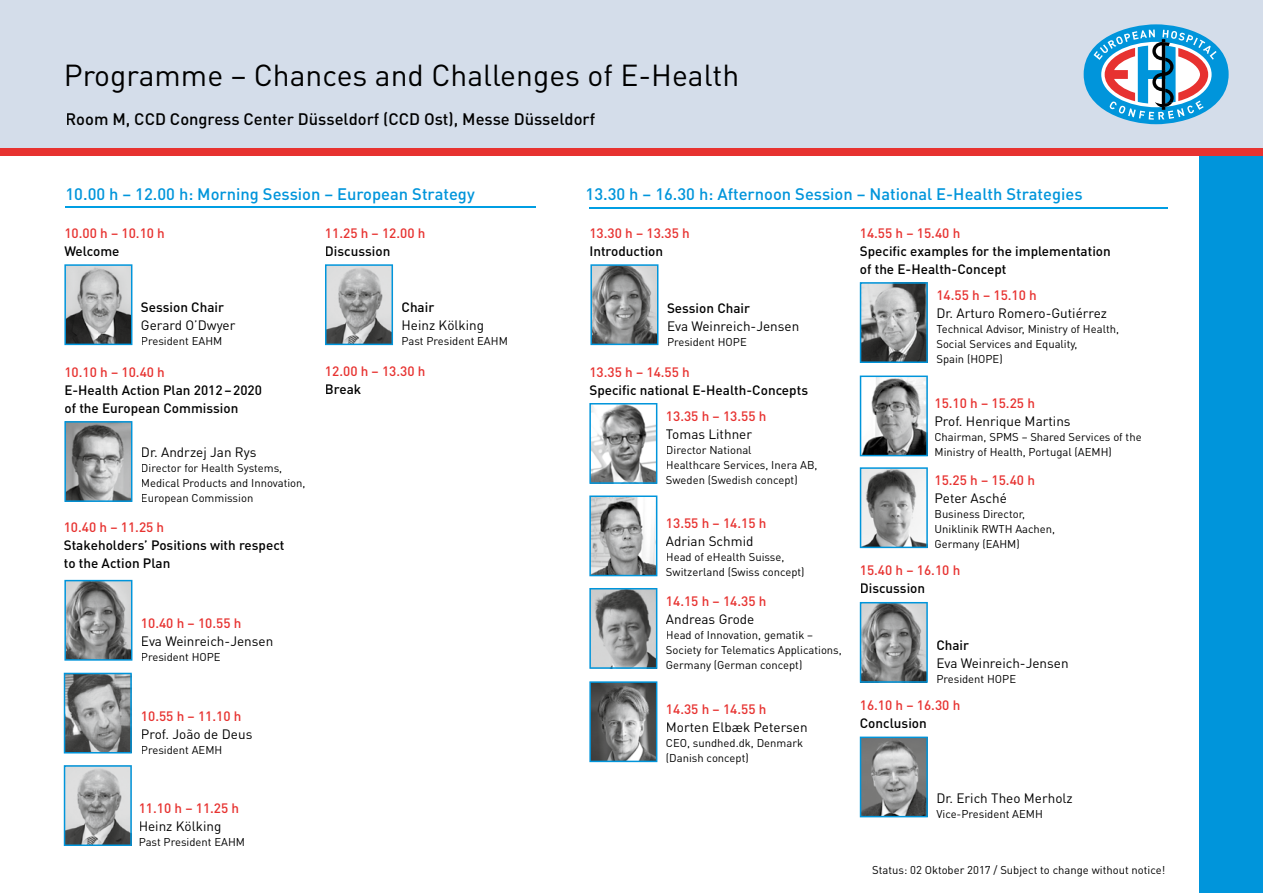
<style>
.page{position:relative;width:1263px;height:893px;background:#fff}
.page>*{position:absolute;margin:0;border:0;box-sizing:border-box;transform-origin:0 0}
.t1{font:30px "DIN Pro";color:#000}
.t2{font:500 16.5px "DIN Pro";color:#0095db}
.t3{font:500 16.5px "DIN Pro";color:#000}
.t4{font:500 13.5px/18px "DIN Pro";color:#000}
.t5{font:500 13.5px "DIN Pro";color:#e73230}
.t6{font:13.5px "DIN Pro";color:#000}
.t7{font:11.25px/15px "DIN Pro";color:#000}
</style>
<div class="page">
<div style="left:1199px;top:149px;width:64px;height:744px;background:#0095db"></div>
<div style="left:0;top:0;width:1263px;height:149px;background:#d4ddea"></div>
<div style="left:1084px;top:24px;width:144px;height:100px;background:#0095db;border-radius:50%"></div>
<svg style="left:1093px;top:30px;width:123px;height:90px"></svg>
<div style="left:0;top:148px;width:1263px;height:8px;background:#e73230"></div>
<svg style="left:64px;top:673px;width:68px;height:80px;background:#7f898e"></svg>
<svg style="left:589px;top:403px;width:68px;height:81px"></svg>
<svg style="left:860px;top:282px;width:68px;height:81px;background:#7e8a8f"></svg>
<svg style="left:589px;top:495px;width:68px;height:81px"></svg>
<svg style="left:860px;top:376px;width:68px;height:80px"></svg>
<svg style="left:860px;top:467px;width:68px;height:81px"></svg>
<svg style="left:589px;top:588px;width:68px;height:81px;background:#8a959a"></svg>
<svg style="left:589px;top:681px;width:68px;height:81px;background:#707a7f"></svg>
<svg style="left:64px;top:264px;width:68px;height:81px;background:#8f9a9f"></svg>
<svg style="left:64px;top:421px;width:68px;height:81px;background:#8b969b"></svg>
<svg style="left:860px;top:737px;width:68px;height:80px;background:#828c91"></svg>
<svg style="left:64px;top:580px;width:68px;height:81px;background:#838e93"></svg>
<svg style="left:590px;top:264px;width:68px;height:81px;background:#838e92"></svg>
<svg style="left:64px;top:765px;width:68px;height:81px;background:#9faab0"></svg>
<svg style="left:860px;top:602px;width:68px;height:81px;background:#818d92"></svg>
<svg style="left:325px;top:264px;width:68px;height:81px;background:#9faab0"></svg>
<hr style="left:65px;top:206px;width:471px;height:2px;background:#009ee3">
<hr style="left:589px;top:207px;width:579px;height:1px;background:#009ee3">
<h1 class="t1" style="left:64px;top:55px;width:677px">Programme – Chances and Challenges of E-Health</h1>
<h2 class="t3" style="left:65px;top:108px;width:531px">Room M, CCD Congress Center Düsseldorf (CCD Ost), Messe Düsseldorf</h2>
<h2 class="t2" style="left:65px;top:182px;width:411px">10.00 h – 12.00 h: Morning Session – European Strategy</h2>
<h2 class="t2" style="left:585px;top:182px;width:499px">13.30 h – 16.30 h: Afternoon Session – National E-Health Strategies</h2>
<p class="t5" style="left:860px;top:224px;width:102px">14.55 h – 15.40 h</p>
<p class="t4" style="left:860px;top:241px;width:253px">Specific examples for the implementation of the E-Health-Concept</p>
<p class="t5" style="left:589px;top:224px;width:102px">13.30 h – 13.35 h</p>
<p class="t4" style="left:589px;top:241px;width:75px">Introduction</p>
<p class="t5" style="left:64px;top:224px;width:102px">10.00 h – 10.10 h</p>
<p class="t4" style="left:64px;top:241px;width:57px">Welcome</p>
<p class="t5" style="left:325px;top:224px;width:102px">11.25 h – 12.00 h</p>
<p class="t4" style="left:325px;top:241px;width:67px">Discussion</p>
<p class="t4" style="left:141px;top:298px;width:85px">Session Chair</p>
<p class="t6" style="left:141px;top:316px;width:96px">Gerard O’Dwyer</p>
<p class="t7" style="left:141px;top:333px;width:83px">President EAHM</p>
<p class="t5" style="left:64px;top:362px;width:102px">10.10 h – 10.40 h</p>
<p class="t4" style="left:64px;top:380px;width:199px">E-Health Action Plan 2012 – 2020 of the European Commission</p>
<p class="t6" style="left:141px;top:443px;width:117px">Dr. Andrzej Jan Rys</p>
<p class="t7" style="left:141px;top:460px;width:166px">Director for Health Systems,<br>Medical Products and Innovation,<br>European Commission</p>
<p class="t5" style="left:64px;top:518px;width:102px">10.40 h – 11.25 h</p>
<p class="t4" style="left:64px;top:536px;width:222px">Stakeholders’ Positions with respect to the Action Plan</p>
<p class="t5" style="left:141px;top:614px;width:102px">10.40 h – 10.55 h</p>
<p class="t6" style="left:141px;top:632px;width:134px">Eva Weinreich-Jensen</p>
<p class="t7" style="left:141px;top:649px;width:81px">President HOPE</p>
<p class="t5" style="left:141px;top:706px;width:102px">10.55 h – 11.10 h</p>
<p class="t6" style="left:141px;top:724px;width:113px">Prof. João de Deus</p>
<p class="t7" style="left:141px;top:741px;width:83px">President AEMH</p>
<p class="t5" style="left:139px;top:799px;width:102px">11.10 h – 11.25 h</p>
<p class="t6" style="left:139px;top:817px;width:84px">Heinz Kölking</p>
<p class="t7" style="left:139px;top:834px;width:108px">Past President EAHM</p>
<p class="t4" style="left:401px;top:297px;width:34px">Chair</p>
<p class="t6" style="left:401px;top:316px;width:84px">Heinz Kölking</p>
<p class="t7" style="left:401px;top:333px;width:108px">Past President EAHM</p>
<p class="t5" style="left:325px;top:362px;width:102px">12.00 h – 13.30 h</p>
<p class="t4" style="left:325px;top:380px;width:38px">Break</p>
<p class="t4" style="left:667px;top:299px;width:85px">Session Chair</p>
<p class="t6" style="left:667px;top:317px;width:134px">Eva Weinreich-Jensen</p>
<p class="t7" style="left:667px;top:334px;width:81px">President HOPE</p>
<p class="t5" style="left:589px;top:362px;width:102px">13.35 h – 14.55 h</p>
<p class="t4" style="left:589px;top:380px;width:220px">Specific national E-Health-Concepts</p>
<p class="t5" style="left:666px;top:407px;width:102px">13.35 h – 13.55 h</p>
<p class="t6" style="left:666px;top:425px;width:88px">Tomas Lithner</p>
<p class="t7" style="left:666px;top:442px;width:153px">Director National<br>Healthcare Services, Inera AB,<br>Sweden (Swedish concept)</p>
<p class="t5" style="left:666px;top:514px;width:102px">13.55 h – 14.15 h</p>
<p class="t6" style="left:666px;top:532px;width:89px">Adrian Schmid</p>
<p class="t7" style="left:666px;top:549px;width:140px">Head of eHealth Suisse,<br>Switzerland (Swiss concept)</p>
<p class="t5" style="left:666px;top:592px;width:102px">14.15 h – 14.35 h</p>
<p class="t6" style="left:666px;top:610px;width:90px">Andreas Grode</p>
<p class="t7" style="left:666px;top:627px;width:177px">Head of Innovation, gematik –<br>Society for Telematics Applications,<br>Germany (German concept)</p>
<p class="t5" style="left:666px;top:700px;width:102px">14.35 h – 14.55 h</p>
<p class="t6" style="left:666px;top:718px;width:143px">Morten Elbæk Petersen</p>
<p class="t7" style="left:666px;top:735px;width:139px">CEO, sundhed.dk, Denmark (Danish concept)</p>
<p class="t5" style="left:936px;top:286px;width:102px">14.55 h – 15.10 h</p>
<p class="t6" style="left:936px;top:304px;width:172px">Dr. Arturo Romero-Gutiérrez</p>
<p class="t7" style="left:936px;top:321px;width:184px">Technical Advisor, Ministry of Health,<br>Social Services and Equality,<br>Spain (HOPE)</p>
<p class="t5" style="left:934px;top:394px;width:102px">15.10 h – 15.25 h</p>
<p class="t6" style="left:934px;top:412px;width:138px">Prof. Henrique Martins</p>
<p class="t7" style="left:934px;top:429px;width:209px">Chairman, SPMS – Shared Services of the<br>Ministry of Health, Portugal (AEMH)</p>
<p class="t5" style="left:934px;top:471px;width:102px">15.25 h – 15.40 h</p>
<p class="t6" style="left:934px;top:489px;width:74px">Peter Asché</p>
<p class="t7" style="left:934px;top:506px;width:122px">Business Director,<br>Uniklinik RWTH Aachen,<br>Germany (EAHM)</p>
<p class="t5" style="left:860px;top:561px;width:102px">15.40 h – 16.10 h</p>
<p class="t4" style="left:860px;top:579px;width:67px">Discussion</p>
<p class="t4" style="left:936px;top:635px;width:34px">Chair</p>
<p class="t6" style="left:936px;top:654px;width:134px">Eva Weinreich-Jensen</p>
<p class="t7" style="left:936px;top:671px;width:81px">President HOPE</p>
<p class="t5" style="left:860px;top:696px;width:102px">16.10 h – 16.30 h</p>
<p class="t4" style="left:860px;top:714px;width:69px">Conclusion</p>
<p class="t6" style="left:936px;top:789px;width:138px">Dr. Erich Theo Merholz</p>
<p class="t7" style="left:936px;top:806px;width:108px">Vice-President AEMH</p>
<p class="t7" style="left:872px;top:862px;width:295px">Status: 02 Oktober 2017 / Subject to change without notice!</p>
</div>
